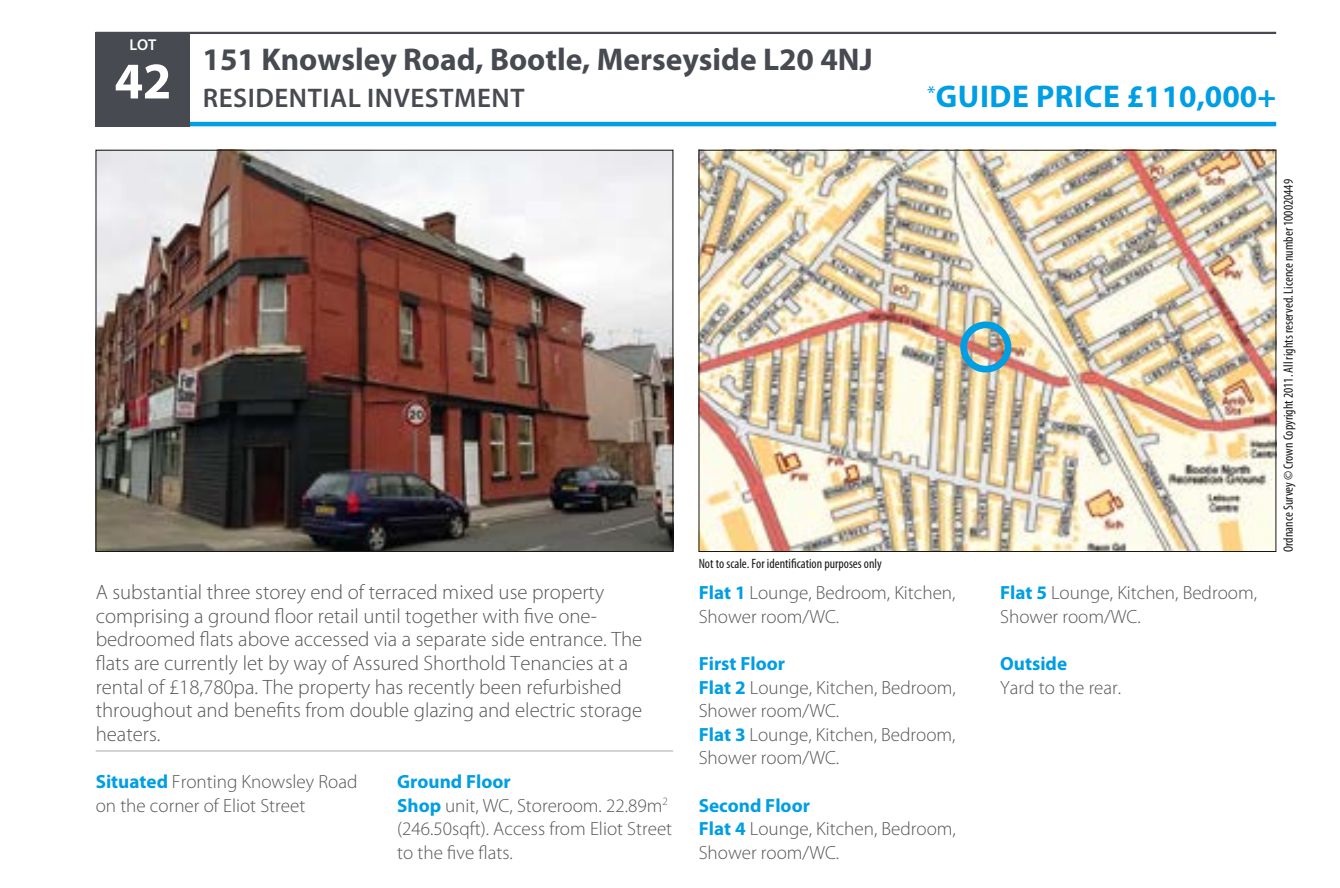
<style>
.page{position:relative;width:1340px;height:888px;background:#fff}
.page>*{position:absolute;margin:0;border:0;box-sizing:border-box;transform-origin:0 0}
.t1{font:700 31.5px "Myriad Pro";color:#484a51}
.t2{font:700 31.5px "Myriad Pro";letter-spacing:.02em;color:#009ee3}
.t3{font:600 27px "Myriad Pro";letter-spacing:.02em;color:#484a51}
.t4{font:300 20.7px/23.6px "Myriad Pro";color:#565655}
.t5{font:300 19.12px/23.6px "Myriad Pro";color:#565655}
.t6{font:700 19.12px "Myriad Pro";color:#009ee3}
.t7{font:600 15.75px "Myriad Pro";color:#fff}
.t8{font:condensed 13.5px "Myriad Pro";color:#181716}
.s1{font-weight:700;color:#009ee3}
</style>
<div class="page">
<hr style="left:96px;top:122px;width:1180px;height:4px;background:#009ee3">
<div style="left:96px;top:32px;width:94px;height:94px;background:#484a51"></div>
<hr style="left:96px;top:32px;width:1180px;height:2px;background:#484a51">
<img style="left:98px;top:152px;width:573px;height:398px">
<img style="left:700px;top:152px;width:574px;height:398px">
<div style="left:960px;top:321px;width:51px;height:51px;border:7px solid #009ee3;border-radius:50%"></div>
<hr style="left:96px;top:750px;width:577px;height:1px;background:#b1b2b3">
<p class="t7" style="left:129px;top:35px;width:29px">LOT</p>
<h1 class="t1" style="left:202px;top:39px;width:671px">151 Knowsley Road, Bootle, Merseyside L20 4NJ</h1>
<h2 class="t3" style="left:114px;top:81px;width:411px"><sup>42</sup> RESIDENTIAL INVESTMENT</h2>
<h1 class="t2" style="left:927px;top:76px;width:350px"><sup>*</sup>GUIDE PRICE £110,000+</h1>
<p class="t4" style="left:96px;top:580px;width:548px">A substantial three storey end of terraced mixed use property comprising a ground floor retail until together with five one&shy;bedroomed flats above accessed via a separate side entrance. The flats are currently let by way of Assured Shorthold Tenancies at a rental of £18,780pa. The property has recently been refurbished throughout and benefits from double glazing and electric storage heaters.</p>
<p class="t5" style="left:96px;top:769px;width:263px"><span class="s1">Situated</span> Fronting Knowsley Road on the corner of Eliot Street</p>
<p class="t5" style="left:397px;top:769px;width:276px"><span class="s1">Ground Floor<br>Shop</span> unit, WC, Storeroom. 22.89m<sup>2 </sup>(246.50sqft). Access from Eliot Street to the five flats.</p>
<p class="t8" style="left:698px;top:555px;width:185px">Not to scale. For identification purposes only</p>
<p class="t5" style="left:698px;top:580px;width:258px"><span class="s1">Flat 1</span> Lounge, Bedroom, Kitchen,<br>Shower room/WC.</p>
<p class="t5" style="left:698px;top:651px;width:259px"><span class="s1">First Floor<br>Flat 2</span> Lounge, Kitchen, Bedroom,<br>Shower room/WC.<br><span class="s1">Flat 3</span> Lounge, Kitchen, Bedroom,<br>Shower room/WC.</p>
<p class="t5" style="left:698px;top:793px;width:259px"><span class="s1">Second Floor<br>Flat 4</span> Lounge, Kitchen, Bedroom,<br>Shower room/WC.</p>
<p class="t5" style="left:1000px;top:580px;width:258px"><span class="s1">Flat 5</span> Lounge, Kitchen, Bedroom,<br>Shower room/WC.</p>
<p class="t6" style="left:1000px;top:651px;width:68px">Outside</p>
<p class="t5" style="left:1000px;top:675px;width:123px">Yard to the rear.</p>
<p class="t8" style="left:1279px;top:552px;width:374px;rotate:-90deg">Ordnance Survey © Crown Copyright 2011. All rights reserved. Licence number 100020449</p>
</div>
